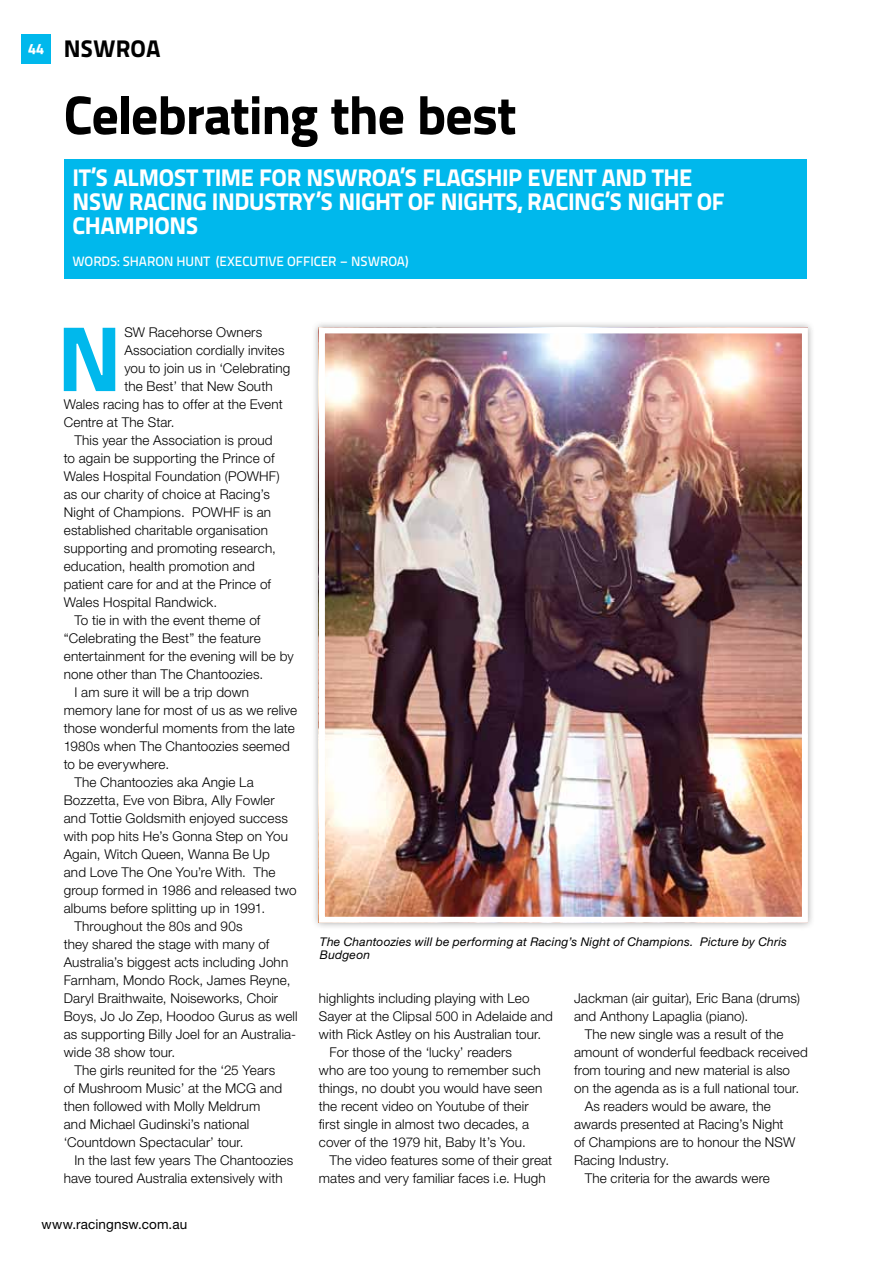
<style>
.page{position:relative;width:893px;height:1263px;background:#fff}
.page>*{position:absolute;margin:0;border:0;box-sizing:border-box;transform-origin:0 0}
.t1{font:91.8px "Titillium Text 14 L 999 wt";color:#00b8ec}
.t2{font:54px "Titillium Text 14 L 999 wt";letter-spacing:-.02em;color:#000}
.t3{font:24px/24px "Titillium Text 14 L 999 wt";letter-spacing:-.015em;color:#fff}
.t4{font:24px "Titillium Text 14 L 999 wt";color:#000}
.t5{font:15px "Titillium Text 14 L 999 wt";color:#fff}
.t6{font:300 13.5px/18px "Helvetica Neue LT Std";letter-spacing:.01em;color:#000}
.t7{font:13.5px "Titillium Text 14 L 600 wt";letter-spacing:-.005em;color:#fff}
.t8{font:13.5px "Helvetica Neue LT Std";letter-spacing:.01em;color:#000}
.t9{font:italic 12px/12.8px "Helvetica Neue LT Std";letter-spacing:.015em;color:#000}
</style>
<div class="page">
<div style="left:21px;top:34px;width:30px;height:30px;background:#00b8ec"></div>
<div style="left:64px;top:159px;width:743px;height:120px;background:#00b8ec"></div>
<div style="left:311px;top:320px;width:505px;height:610px;background:#000;opacity:.35"></div>
<img style="left:326px;top:334px;width:475px;height:582px">
<div style="left:319px;top:327px;width:489px;height:596px;border:6px solid #fff"></div>
<p class="t5" style="left:28px;top:40px;width:17px">44</p>
<h3 class="t4" style="left:64px;top:33px;width:98px">NSWROA</h3>
<h2 class="t2" style="left:64px;top:81px;width:454px">Celebrating the best</h2>
<h3 class="t3" style="left:72px;top:165px;width:654px">IT’S ALMOST TIME FOR NSWROA’s FLAGSHIP EVENT AND THE<br>NSW RACING INDUSTRY’S NIGHT OF NIGHTS, RACING’S NIGHT OF<br>CHAMPIONS</h3>
<p class="t7" style="left:72px;top:254px;width:298px">WORDS: SHARON HUNT (EXECUTIVE OFFICER - NSWRO</p>
<p class="t7" style="left:397px;top:254px;width:13px">A)</p>
<h1 class="t1" style="left:57px;top:302px;width:66px">N</h1>
<p class="t6" style="left:124px;top:323px;width:139px">SW Racehorse Owners</p>
<p class="t6" style="left:124px;top:341px;width:162px">Association cordially invites</p>
<p class="t6" style="left:124px;top:359px;width:167px">you to join us in ‘Celebrating</p>
<p class="t6" style="left:124px;top:377px;width:150px">the Best’ that New South</p>
<p class="t6" style="left:64px;top:395px;width:220px">Wales racing has to offer at the Event</p>
<p class="t6" style="left:64px;top:413px;width:112px">Centre at The Star.</p>
<p class="t6" style="left:74px;top:431px;width:200px">This year the Association is proud</p>
<p class="t6" style="left:64px;top:449px;width:212px">to again be supporting the Prince of</p>
<p class="t6" style="left:64px;top:467px;width:217px">Wales Hospital Foundation (POWHF)</p>
<p class="t6" style="left:64px;top:485px;width:208px">as our charity of choice at Racing’s</p>
<p class="t6" style="left:64px;top:503px;width:209px">Night of Champions. POWHF is an</p>
<p class="t6" style="left:64px;top:521px;width:206px">established charitable organisation</p>
<p class="t6" style="left:64px;top:539px;width:214px">supporting and promoting research,</p>
<p class="t6" style="left:64px;top:557px;width:193px">education, health promotion and</p>
<p class="t6" style="left:64px;top:575px;width:209px">patient care for and at the Prince of</p>
<p class="t6" style="left:64px;top:593px;width:155px">Wales Hospital Randwick.</p>
<p class="t6" style="left:74px;top:611px;width:187px">To tie in with the event theme of</p>
<p class="t6" style="left:64px;top:629px;width:198px">“Celebrating the Best” the feature</p>
<p class="t6" style="left:64px;top:647px;width:231px">entertainment for the evening will be by</p>
<p class="t6" style="left:64px;top:665px;width:201px">none other than The Chantoozies.</p>
<p class="t6" style="left:74px;top:683px;width:176px">I am sure it will be a trip down</p>
<p class="t6" style="left:64px;top:701px;width:235px">memory lane for most of us as we relive</p>
<p class="t6" style="left:64px;top:719px;width:233px">those wonderful moments from the late</p>
<p class="t6" style="left:64px;top:737px;width:228px">1980s when The Chantoozies seemed</p>
<p class="t6" style="left:64px;top:755px;width:107px">to be everywhere.</p>
<p class="t6" style="left:74px;top:773px;width:181px">The Chantoozies aka Angie La</p>
<p class="t6" style="left:64px;top:791px;width:212px">Bozzetta, Eve von Bibra, Ally Fowler</p>
<p class="t6" style="left:64px;top:809px;width:226px">and Tottie Goldsmith enjoyed success</p>
<p class="t6" style="left:64px;top:827px;width:226px">with pop hits He’s Gonna Step on You</p>
<p class="t6" style="left:64px;top:845px;width:208px">Again, Witch Queen, Wanna Be Up</p>
<p class="t6" style="left:64px;top:863px;width:213px">and Love The One You’re With. The</p>
<p class="t6" style="left:64px;top:881px;width:234px">group formed in 1986 and released two</p>
<p class="t6" style="left:64px;top:899px;width:203px">albums before splitting up in 1991.</p>
<p class="t6" style="left:74px;top:917px;width:170px">Throughout the 80s and 90s</p>
<p class="t6" style="left:64px;top:935px;width:207px">they shared the stage with many of</p>
<p class="t6" style="left:64px;top:953px;width:226px">Australia’s biggest acts including John</p>
<p class="t6" style="left:64px;top:971px;width:228px">Farnham, Mondo Rock, James Reyne,</p>
<p class="t6" style="left:64px;top:989px;width:216px">Daryl Braithwaite, Noiseworks, Choir</p>
<p class="t6" style="left:64px;top:1007px;width:235px">Boys, Jo Jo Zep, Hoodoo Gurus as well</p>
<p class="t6" style="left:64px;top:1025px;width:234px">as supporting Billy Joel for an Australia-</p>
<p class="t6" style="left:64px;top:1043px;width:113px">wide 38 show tour.</p>
<p class="t6" style="left:74px;top:1061px;width:202px">The girls reunited for the ‘25 Years</p>
<p class="t6" style="left:64px;top:1079px;width:220px">of Mushroom Music’ at the MCG and</p>
<p class="t6" style="left:64px;top:1097px;width:198px">then followed with Molly Meldrum</p>
<p class="t6" style="left:64px;top:1115px;width:187px">and Michael Gudinski’s national</p>
<p class="t6" style="left:64px;top:1133px;width:181px">‘Countdown Spectacular’ tour.</p>
<p class="t6" style="left:74px;top:1151px;width:220px">In the last few years The Chantoozies</p>
<p class="t6" style="left:64px;top:1169px;width:220px">have toured Australia extensively with</p>
<p class="t9" style="left:320px;top:935px;width:468px">The Chantoozies will be performing at Racing’s Night of Champions. Picture by Chris<br>Budgeon</p>
<p class="t6" style="left:319px;top:989px;width:212px">highlights including playing with Leo</p>
<p class="t6" style="left:319px;top:1007px;width:235px">Sayer at the Clipsal 500 in Adelaide and</p>
<p class="t6" style="left:319px;top:1025px;width:224px">with Rick Astley on his Australian tour.</p>
<p class="t6" style="left:330px;top:1043px;width:184px">For those of the ‘lucky’ readers</p>
<p class="t6" style="left:319px;top:1061px;width:223px">who are too young to remember such</p>
<p class="t6" style="left:319px;top:1079px;width:225px">things, no doubt you would have seen</p>
<p class="t6" style="left:319px;top:1097px;width:211px">the recent video on Youtube of their</p>
<p class="t6" style="left:319px;top:1115px;width:212px">first single in almost two decades, a</p>
<p class="t6" style="left:319px;top:1133px;width:208px">cover of the 1979 hit, Baby It’s You.</p>
<p class="t6" style="left:330px;top:1151px;width:224px">The video features some of their great</p>
<p class="t6" style="left:319px;top:1169px;width:228px">mates and very familiar faces i.e. Hugh</p>
<p class="t6" style="left:574px;top:989px;width:227px">Jackman (air guitar), Eric Bana (drums) and Anthony Lapaglia (piano).</p>
<p class="t6" style="left:585px;top:1025px;width:200px">The new single was a result of the</p>
<p class="t6" style="left:574px;top:1043px;width:235px">amount of wonderful feedback received</p>
<p class="t6" style="left:574px;top:1061px;width:218px">from touring and new material is also</p>
<p class="t6" style="left:574px;top:1079px;width:227px">on the agenda as is a full national tour.</p>
<p class="t6" style="left:585px;top:1097px;width:188px">As readers would be aware, the</p>
<p class="t6" style="left:574px;top:1115px;width:211px">awards presented at Racing’s Night</p>
<p class="t6" style="left:574px;top:1133px;width:223px">of Champions are to honour the NSW</p>
<p class="t6" style="left:574px;top:1151px;width:97px">Racing Industry.</p>
<p class="t6" style="left:585px;top:1169px;width:187px">The criteria for the awards were</p>
<p class="t8" style="left:41px;top:1216px;width:147px">www.racingnsw.com.au</p>
</div>
